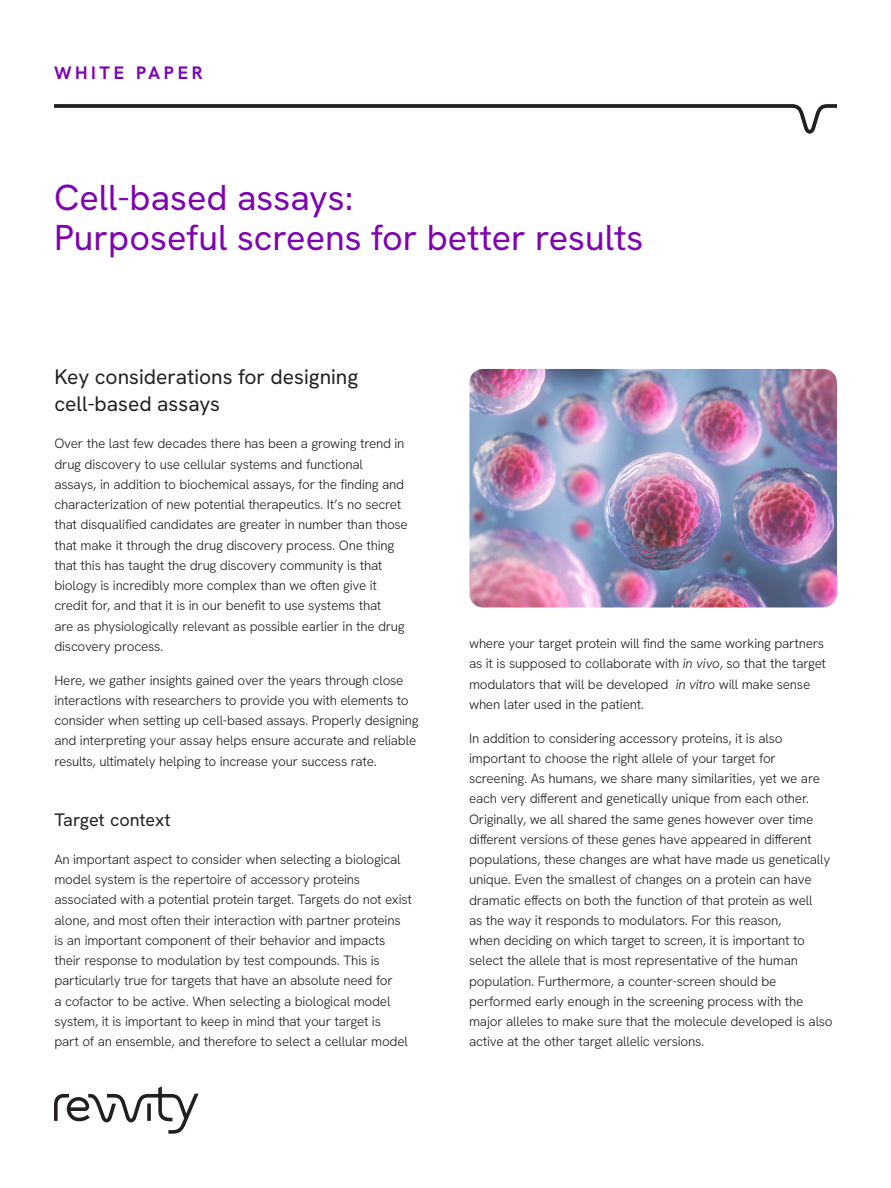
<style>
.page{position:relative;width:891px;height:1188px;background:#fff}
.page>*{position:absolute;margin:0;border:0;box-sizing:border-box;transform-origin:0 0}
.Intro_head{font:36px/40.5px "Hanken Grotesk";color:#7f03b0}
.Intro_Subhead{font:21px/27px "Hanken Grotesk";color:#231f20}
.Sub_Head{font:18px "Hanken Grotesk";letter-spacing:-.005em;color:#231f20}
.Band_Text{font:700 18px "Hanken Grotesk";letter-spacing:.2em;color:#7f03b0}
.Body_Copy{font:300 13.5px/20.2px "Hanken Grotesk";letter-spacing:-.015em;color:#231f20}
.s1{font-style:italic}
</style>
<div class="page">
<svg style="left:54px;top:104px;width:783px;height:30px"></svg>
<svg style="left:54px;top:1086px;width:145px;height:48px"></svg>
<img style="left:469px;top:369px;width:368px;height:239px">
<p class="Band_Text" style="left:54px;top:61px;width:150px">WHITE PAPER</p>
<p class="Intro_head" style="left:54px;top:176px;width:591px">Cell-based assays:<br>Purposeful screens for better results</p>
<p class="Intro_Subhead" style="left:54px;top:363px;width:305px">Key considerations for designing cell‑based assays</p>
<p class="Body_Copy" style="left:54px;top:433px;width:355px">Over the last few decades there has been a growing trend in drug discovery to use cellular systems and functional assays, in addition to biochemical assays, for the finding and characterization of new potential therapeutics. It’s no secret that disqualified candidates are greater in number than those that make it through the drug discovery process. One thing that this has taught the drug discovery community is that biology is incredibly more complex than we often give it credit for, and that it is in our benefit to use systems that<br>are as physiologically relevant as possible earlier in the drug discovery process.</p>
<p class="Body_Copy" style="left:54px;top:670px;width:366px">Here, we gather insights gained over the years through close interactions with researchers to provide you with elements to consider when setting up cell-based assays. Properly designing and interpreting your assay helps ensure accurate and reliable results, ultimately helping to increase your success rate.</p>
<p class="Sub_Head" style="left:54px;top:809px;width:118px">Target context</p>
<p class="Body_Copy" style="left:54px;top:849px;width:359px">An important aspect to consider when selecting a biological model system is the repertoire of accessory proteins associated with a potential protein target. Targets do not exist alone, and most often their interaction with partner proteins is an important component of their behavior and impacts their response to modulation by test compounds. This is particularly true for targets that have an absolute need for<br>a cofactor to be active. When selecting a biological model system, it is important to keep in mind that your target is<br>part of an ensemble, and therefore to select a cellular model</p>
<p class="Body_Copy" style="left:469px;top:633px;width:358px">where your target protein will find the same working partners as it is supposed to collaborate with <span class="s1">in vivo</span>, so that the target modulators that will be developed <span class="s1">in vitro</span> will make sense when later used in the patient.</p>
<p class="Body_Copy" style="left:469px;top:727px;width:365px">In addition to considering accessory proteins, it is also important to choose the right allele of your target for screening. As humans, we share many similarities, yet we are each very different and genetically unique from each other.<br>Originally, we all shared the same genes however over time different versions of these genes have appeared in different populations, these changes are what have made us genetically unique. Even the smallest of changes on a protein can have dramatic effects on both the function of that protein as well<br>as the way it responds to modulators. For this reason,<br>when deciding on which target to screen, it is important to select the allele that is most representative of the human population. Furthermore, a counter-screen should be performed early enough in the screening process with the major alleles to make sure that the molecule developed is also active at the other target allelic versions.</p>
</div>
